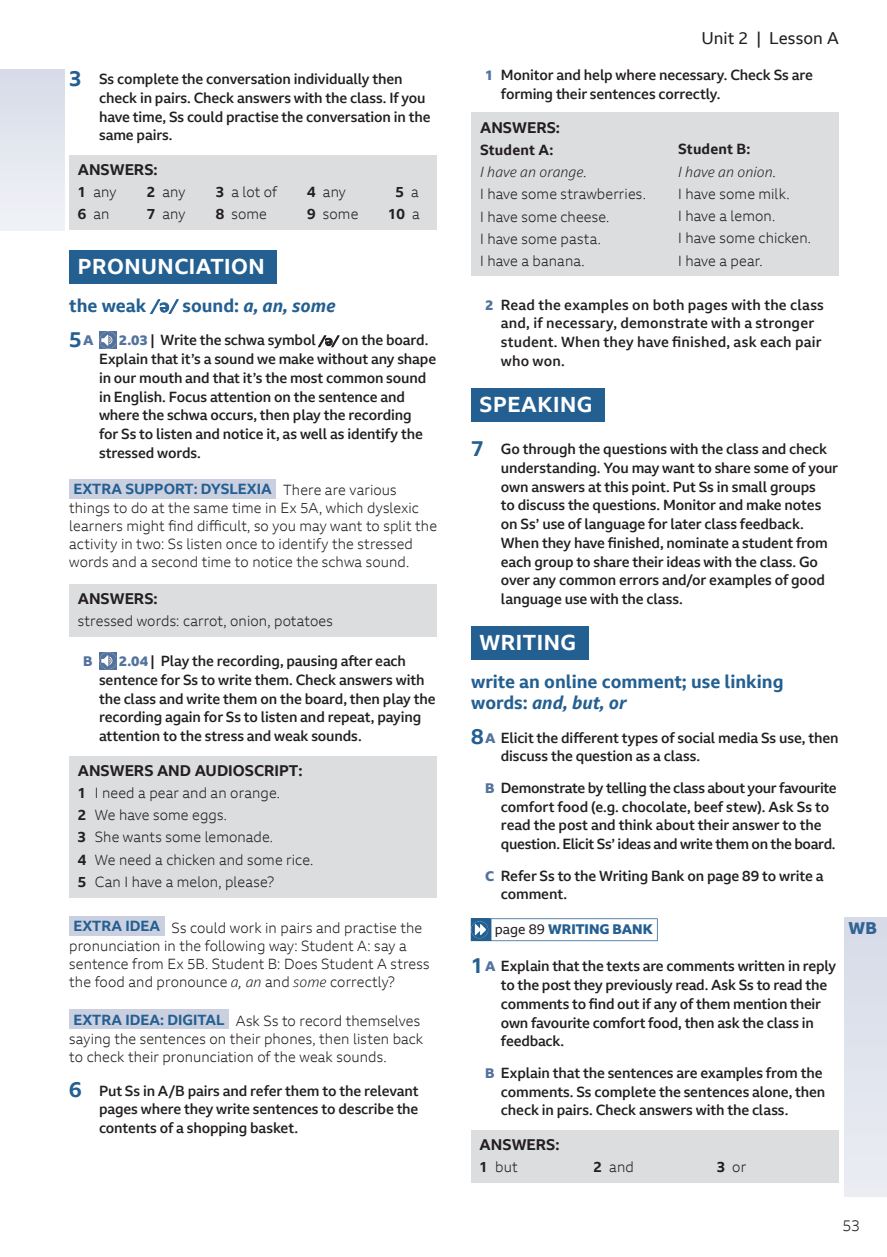
<style>
.page{position:relative;width:887px;height:1257px;background:#fff}
.page>*{position:absolute;margin:0;border:0;box-sizing:border-box;transform-origin:0 0}
.t1{font:700 21px "BBC Reith Sans";letter-spacing:.025em;color:#fff}
.t2{font:700 21px "BBC Reith Sans";color:#245f91}
.t3{font:700 18px/21px "BBC Reith Sans";color:#245f91}
.t4{font:16.5px "BBC Reith Sans";letter-spacing:.005em;color:#231f20}
.t5{font:800 16.5px "BBC Reith Sans";color:#316494}
.t6{font:700 15px "BBC Reith Sans";color:#231f20}
.t7{font:300 15px "BBC Reith Sans";color:#231f20}
.t8{font:500 14.25px/18.8px "BBC Reith Sans";letter-spacing:-.01em;color:#231f20}
.t9{font:300 14.25px/22.2px "BBC Reith Sans";letter-spacing:.01em;color:#231f20}
.t10{font:500 14.25px/18.8px "BBC Reith Sans";letter-spacing:.01em;color:#231f20}
.t11{font:italic 300 14.25px "BBC Reith Sans";letter-spacing:.005em;color:#231f20}
.t12{font:700 14.25px "BBC Reith Sans";letter-spacing:.01em;color:#231f20}
.t13{font:800 13.5px "BBC Reith Sans";color:#245f91}
.t14{font:800 13.5px "BBC Reith Sans";color:#53739f}
.s1{font-weight:700;font-size:21px;color:#245f91}
.s2{font-weight:700}
.s3{font-weight:300}
.s4{font-family:"Charis SIL"}
.s5{font-style:italic}
.s6{font-weight:800;font-size:13.5px;color:#53739f}
.s7{font-family:"Charis SIL";font-weight:700}
.s8{font-weight:700;color:#245f91}
.s9{font-weight:400;color:#231f20}
</style>
<div class="page">
<div style="left:69px;top:250px;width:208px;height:33px;background:#245f91"></div>
<div style="left:69px;top:155px;width:367px;height:75px;background:#dcdddf"></div>
<svg style="left:99px;top:332px;width:1px;height:17px"></svg>
<svg style="left:100px;top:332px;width:16px;height:17px"></svg>
<div style="left:69px;top:479px;width:207px;height:19px;background:#cad0e0"></div>
<div style="left:69px;top:584px;width:367px;height:53px;background:#dcdddf"></div>
<svg style="left:99px;top:652px;width:1px;height:17px"></svg>
<svg style="left:100px;top:652px;width:16px;height:17px"></svg>
<div style="left:69px;top:756px;width:367px;height:141px;background:#dcdddf"></div>
<div style="left:69px;top:916px;width:95px;height:19px;background:#cad0e0"></div>
<div style="left:69px;top:1010px;width:160px;height:19px;background:#cad0e0"></div>
<div style="left:471px;top:388px;width:134px;height:33px;background:#245f91"></div>
<div style="left:471px;top:626px;width:117px;height:33px;background:#245f91"></div>
<div style="left:471px;top:112px;width:368px;height:164px;background:#dcdddf"></div>
<svg style="left:471px;top:918px;width:187px;height:23px"></svg>
<div style="left:471px;top:1130px;width:367px;height:53px;background:#dcdddf"></div>
<div style="left:0;top:69px;width:64px;height:161px;background:#e4e7ef"></div>
<div style="left:844px;top:918px;width:43px;height:278px;background:#e0e4ed"></div>
<p class="t8" style="left:99px;top:69px;width:333px;text-indent:-30px"><span class="s1">3</span> Ss complete the conversation individually then check in pairs. Check answers with the class. If you have time, Ss could practise the conversation in the same pairs.</p>
<p class="t6" style="left:78px;top:160px;width:81px">ANSWERS:</p>
<p class="t9" style="left:78px;top:181px;width:40px"><span class="s2">1</span> any</p>
<p class="t9" style="left:147px;top:181px;width:40px"><span class="s2">2</span> any</p>
<p class="t9" style="left:216px;top:181px;width:63px"><span class="s2">3</span> a lot of</p>
<p class="t9" style="left:307px;top:181px;width:40px"><span class="s2">4</span> any</p>
<p class="t12" style="left:395px;top:183px;width:25px">5 <span class="s3">a</span></p>
<p class="t9" style="left:78px;top:203px;width:33px"><span class="s2">6</span> an</p>
<p class="t9" style="left:147px;top:203px;width:40px"><span class="s2">7</span> any</p>
<p class="t9" style="left:216px;top:203px;width:53px"><span class="s2">8</span> some</p>
<p class="t9" style="left:307px;top:203px;width:53px"><span class="s2">9</span> some</p>
<p class="t12" style="left:388px;top:205px;width:33px">10 <span class="s3">a</span></p>
<h1 class="t1" style="left:78px;top:253px;width:189px">PRONUNCIATION</h1>
<p class="t3" style="left:69px;top:295px;width:268px">the weak <span class="s4">/ə/</span> sound: <span class="s5">a, an, some</span></p>
<h1 class="t2" style="left:69px;top:326px;width:26px">5 <span class="s6">A</span></h1>
<p class="t8" style="left:99px;top:331px;width:339px;text-indent:20px"><span class="s6">2.03</span> | Write the schwa symbol <span class="s7">/ə/</span> on the board.<br>Explain that it’s a sound we make without any shape in our mouth and that it’s the most common sound in English. Focus attention on the sentence and where the schwa occurs, then play the recording<br>for Ss to listen and notice it, as well as identify the stressed words.</p>
<p class="t9" style="left:69px;top:479px;width:369px;line-height:18.3px"><span class="s8">EXTRA SUPPORT: DYSLEXIA</span> There are various<br>things to do at the same time in Ex 5A, which dyslexic learners might find difficult, so you may want to split the activity in two: Ss listen once to identify the stressed words and a second time to notice the schwa sound.</p>
<p class="t6" style="left:78px;top:589px;width:81px">ANSWERS:</p>
<p class="t9" style="left:78px;top:610px;width:257px">stressed words: carrot, onion, potatoes</p>
<p class="t14" style="left:83px;top:652px;width:11px">B</p>
<p class="t8" style="left:99px;top:651px;width:338px;text-indent:20px"><span class="s6">2.04</span> | Play the recording, pausing after each sentence for Ss to write them. Check answers with the class and write them on the board, then play the recording again for Ss to listen and repeat, paying attention to the stress and weak sounds.</p>
<p class="t6" style="left:78px;top:761px;width:226px">ANSWERS AND AUDIOSCRIPT:</p>
<p class="t9" style="left:78px;top:781px;width:237px"><span class="s2">1</span> I need a pear and an orange.<br><span class="s2">2</span> We have some eggs.<br><span class="s2">3</span> She wants some lemonade.<br><span class="s2">4</span> We need a chicken and some rice.<br><span class="s2">5</span> Can I have a melon, please?</p>
<p class="t9" style="left:69px;top:918px;width:362px;line-height:18px"><span class="s8">EXTRA IDEA</span> Ss could work in pairs and practise the pronunciation in the following way: Student A: say a sentence from Ex 5B. Student B: Does Student A stress the food and pronounce <span class="s5">a, an</span> and <span class="s5">some</span> correctly?</p>
<p class="t9" style="left:69px;top:1011px;width:356px;line-height:18px"><span class="s8">EXTRA IDEA: DIGITAL</span> Ask Ss to record themselves saying the sentences on their phones, then listen back to check their pronunciation of the weak sounds.</p>
<p class="t8" style="left:99px;top:1081px;width:321px;text-align:justify;text-indent:-30px"><span class="s1">6</span> Put Ss in A/B pairs and refer them to the relevant pages where they write sentences to describe the contents of a shopping basket.</p>
<p class="t4" style="left:701px;top:28px;width:139px">Unit 2 | Lesson A</p>
<p class="t8" style="left:501px;top:66px;width:314px;text-indent:-16px"><span class="s6">1</span> Monitor and help where necessary. Check Ss are forming their sentences correctly.</p>
<p class="t6" style="left:480px;top:118px;width:81px">ANSWERS:</p>
<p class="t12" style="left:480px;top:141px;width:75px">Student A:</p>
<p class="t11" style="left:480px;top:163px;width:108px">I have an orange.</p>
<p class="t9" style="left:480px;top:183px;width:167px">I have some strawberries.<br>I have some cheese.<br>I have some pasta.<br>I have a banana.</p>
<p class="t12" style="left:678px;top:140px;width:74px">Student B:</p>
<p class="t11" style="left:678px;top:163px;width:100px">I have an onion.</p>
<p class="t9" style="left:678px;top:182px;width:135px">I have some milk.<br>I have a lemon.<br>I have some chicken.<br>I have a pear.</p>
<p class="t10" style="left:501px;top:295px;width:325px;text-indent:-16px"><span class="s6">2</span> Read the examples on both pages with the class and, if necessary, demonstrate with a stronger student. When they have finished, ask each pair who won.</p>
<h1 class="t1" style="left:480px;top:391px;width:114px">SPEAKING</h1>
<p class="t8" style="left:501px;top:439px;width:339px;text-indent:-30px"><span class="s1">7</span> Go through the questions with the class and check understanding. You may want to share some of your own answers at this point. Put Ss in small groups<br>to discuss the questions. Monitor and make notes on Ss’ use of language for later class feedback.<br>When they have finished, nominate a student from each group to share their ideas with the class. Go over any common errors and/or examples of good language use with the class.</p>
<h1 class="t1" style="left:480px;top:629px;width:98px">WRITING</h1>
<p class="t3" style="left:471px;top:671px;width:314px">write an online comment; use linking words: <span class="s5">and, but, or</span></p>
<p class="t8" style="left:501px;top:728px;width:339px;text-indent:-30px"><span class="s1">8</span> <span class="s6">A</span> Elicit the different types of social media Ss use, then discuss the question as a class.</p>
<p class="t8" style="left:501px;top:778px;width:337px;text-indent:-16px"><span class="s6">B</span> Demonstrate by telling the class about your favourite comfort food (e.g. chocolate, beef stew). Ask Ss to read the post and think about their answer to the question. Elicit Ss’ ideas and write them on the board.</p>
<p class="t8" style="left:501px;top:866px;width:324px;text-indent:-16px"><span class="s6">C</span> Refer Ss to the Writing Bank on page 89 to write a comment.</p>
<p class="t13" style="left:495px;top:921px;width:160px"><span class="s9">page 89</span> WRITING BANK</p>
<p class="t8" style="left:501px;top:957px;width:337px;text-indent:-30px"><span class="s1">1</span> <span class="s6">A</span> Explain that the texts are comments written in reply to the post they previously read. Ask Ss to read the comments to find out if any of them mention their own favourite comfort food, then ask the class in feedback.</p>
<p class="t8" style="left:501px;top:1063px;width:326px;text-indent:-16px"><span class="s6">B</span> Explain that the sentences are examples from the comments. Ss complete the sentences alone, then check in pairs. Check answers with the class.</p>
<p class="t6" style="left:480px;top:1135px;width:81px">ANSWERS:</p>
<p class="t9" style="left:480px;top:1156px;width:40px"><span class="s2">1</span> but</p>
<p class="t9" style="left:594px;top:1156px;width:42px"><span class="s2">2</span> and</p>
<p class="t9" style="left:717px;top:1156px;width:31px"><span class="s2">3</span> or</p>
<p class="t5" style="left:848px;top:918px;width:30px">WB</p>
<p class="t7" style="left:842px;top:1216px;width:19px">53</p>
</div>
